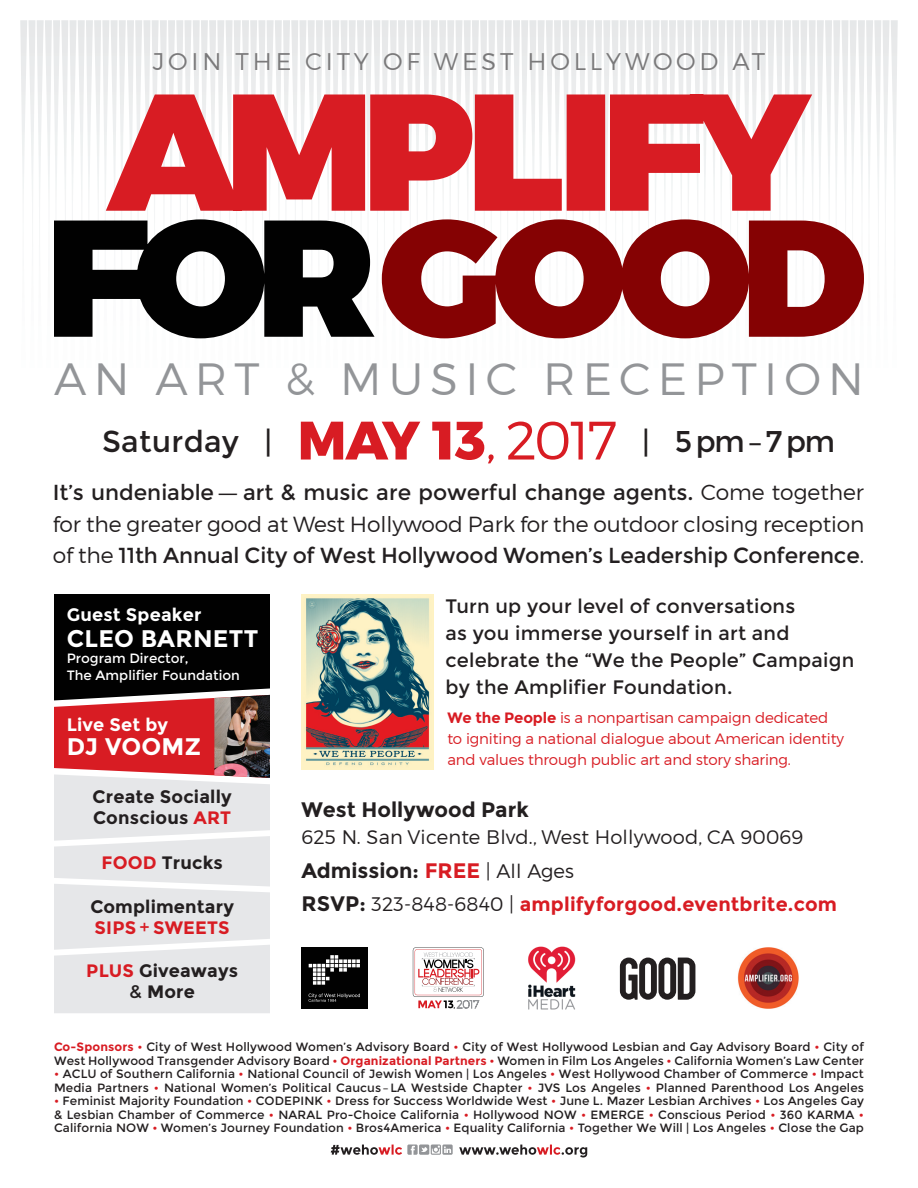
<style>
.page{position:relative;width:918px;height:1188px;background:#fff}
.page>*{position:absolute;margin:0;border:0;box-sizing:border-box;transform-origin:0 0}
.t1{font:300 45px "Montserrat";letter-spacing:.16em;color:#939598}
.t2{font:30px "Montserrat";letter-spacing:.01em;color:#231f20}
.t3{font:300 24px "Montserrat";letter-spacing:.16em;color:#7a797a}
.t4{font:700 24px "Montserrat";letter-spacing:.01em;color:#fff}
.t5{font:21.75px/31.5px "Montserrat";letter-spacing:-.005em;color:#231f20;text-align:justify}
.t6{font:700 21px "Montserrat";color:#231f20}
.t7{font:19.5px/27px "Montserrat";letter-spacing:.01em;color:#231f20}
.t8{font:700 19.5px "Montserrat";letter-spacing:.01em;color:#d81c23}
.t9{font:300 19.5px "Montserrat";letter-spacing:.01em;color:#231f20}
.t10{font:700 18px/21px "Montserrat";letter-spacing:.01em;color:#231f20}
.t11{font:700 18px "Montserrat";letter-spacing:.01em;color:#fff}
.t12{font:300 15px/21px "Montserrat";letter-spacing:-.01em;color:#d81c23}
.t13{font:13.5px/16.5px "Montserrat";color:#fff}
.t14{font:12px/13.5px "Montserrat";letter-spacing:.01em;color:#231f20}
.s1{font-weight:800;font-size:54px;color:#d81c23}
.s2{font-weight:300;font-size:54px;color:#d81c23}
.s3{font-weight:300}
.s4{color:#d81c23}
.s5{font-weight:400;color:#d81c23}
.s6{font-weight:400}
.s7{font-weight:700}
.s8{font-weight:300;font-size:19.5px}
.s9{font-size:21px;color:#231f20}
.s10{font-weight:300;color:#231f20}
.s11{font-weight:700;color:#d81c23}
</style>
<div class="page">
<svg style="left:727px;top:20px;width:171px;height:199px"></svg>
<svg style="left:382px;top:219px;width:482px;height:119px;fill:#850203"></svg>
<svg style="left:54px;top:219px;width:321px;height:119px"></svg>
<svg style="left:106px;top:95px;width:706px;height:116px;fill:#d81c23"></svg>
<img style="left:738px;top:947px;width:61px;height:62px">
<div style="left:302px;top:947px;width:66px;height:62px;background:#010101"></div>
<svg style="left:309px;top:994px;width:51px;height:8px"></svg>
<svg style="left:309px;top:955px;width:51px;height:30px"></svg>
<img style="left:528px;top:946px;width:48px;height:64px">
<svg style="left:620px;top:958px;width:75px;height:42px"></svg>
<svg style="left:413px;top:947px;width:71px;height:62px"></svg>
<svg style="left:54px;top:594px;width:216px;height:419px;background:#a99193"></svg>
<img style="left:302px;top:594px;width:131px;height:176px">
<svg style="left:459px;top:1145px;width:128px;height:13px"></svg>
<svg style="left:331px;top:1145px;width:122px;height:10px"></svg>
<h3 class="t3" style="left:153px;top:47px;width:614px">JOIN THE CITY OF WEST HOLLYWOOD AT</h3>
<h1 class="t1" style="left:54px;top:351px;width:811px">AN ART &amp; MUSIC RECEPTION</h1>
<h2 class="t2" style="left:102px;top:424px;width:735px">Saturday | <span class="s1">MAY 13</span><span class="s2">, 2017</span> | 5 pm – 7 pm</h2>
<h3 class="t5" style="left:53px;top:477px;width:813px">It’s undeniable—art &amp; music are powerful change agents. <span class="s3">Come together for the greater good at West Hollywood Park for the outdoor closing reception of the</span> 11th Annual City of West Hollywood Women’s Leadership Conference<span class="s3">.</span></h3>
<h3 class="t11" style="left:67px;top:604px;width:136px">Guest Speaker</h3>
<h3 class="t4" style="left:67px;top:624px;width:193px">CLEO BARNETT</h3>
<p class="t13" style="left:67px;top:651px;width:175px">Program Director,<br>The Amplifier Foundation</p>
<h3 class="t11" style="left:67px;top:714px;width:103px">Live Set by</h3>
<h3 class="t4" style="left:67px;top:732px;width:136px">DJ VOOMZ</h3>
<h3 class="t10" style="left:93px;top:787px;width:141px">Create Socially<br>Conscious <span class="s4">ART</span></h3>
<h3 class="t10" style="left:101px;top:853px;width:123px"><span class="s4">FOOD</span> Trucks</h3>
<h3 class="t10" style="left:90px;top:896px;width:145px">Complimentary<br><span class="s4">SIPS</span> <span class="s5">+</span> <span class="s4">SWEETS</span></h3>
<h3 class="t10" style="left:86px;top:961px;width:153px;text-align:center"><span class="s4">PLUS</span> Giveaways <span class="s6">&amp;</span> More</h3>
<h3 class="t7" style="left:446px;top:593px;width:410px">Turn up your level of conversations<br>as you immerse yourself in art and celebrate the “We the People” Campaign by the Amplifier Foundation.</h3>
<p class="t12" style="left:447px;top:707px;width:398px"><span class="s7">We the People</span> is a nonpartisan campaign dedicated to igniting a national dialogue about American identity and values through public art and story sharing.</p>
<h3 class="t6" style="left:302px;top:797px;width:229px">West Hollywood Park</h3>
<h3 class="t9" style="left:302px;top:825px;width:503px">625 N. San Vicente Blvd., West Hollywood, CA 90069</h3>
<h3 class="t6" style="left:302px;top:858px;width:274px">Admission: <span class="s4">FREE</span> <span class="s8">| All Ages</span></h3>
<h3 class="t8" style="left:302px;top:893px;width:537px"><span class="s9">RSVP:</span> <span class="s10">323-848-6840 |</span> amplifyforgood.eventbrite.com</h3>
<p class="t14" style="left:54px;top:1040px;width:812px"><span class="s11">Co-Sponsors</span> <span class="s4">•</span> City of West Hollywood Women’s Advisory Board <span class="s4">•</span> City of West Hollywood Lesbian and Gay Advisory Board <span class="s4">•</span> City of<br>West Hollywood Transgender Advisory Board <span class="s4">•</span> <span class="s11">Organizational Partners</span> <span class="s4">•</span> Women in Film Los Angeles <span class="s4">•</span> California Women’s Law Center</p>
<p class="t14" style="left:54px;top:1067px;width:812px"><span class="s4">•</span> ACLU of Southern California <span class="s4">•</span> National Council of Jewish Women | Los Angeles <span class="s4">•</span> West Hollywood Chamber of Commerce <span class="s4">•</span> Impact<br>Media Partners <span class="s4">•</span> National Women’s Political Caucus–LA Westside Chapter <span class="s4">•</span> JVS Los Angeles <span class="s4">•</span> Planned Parenthood Los Angeles</p>
<p class="t14" style="left:54px;top:1094px;width:811px;text-align:justify"><span class="s4">•</span> Feminist Majority Foundation <span class="s4">•</span> CODEPINK <span class="s4">•</span> Dress for Success Worldwide West <span class="s4">•</span> June L. Mazer Lesbian Archives <span class="s4">•</span> Los Angeles Gay &amp; Lesbian Chamber of Commerce <span class="s4">•</span> NARAL Pro-Choice California <span class="s4">•</span> Hollywood NOW <span class="s4">•</span> EMERGE <span class="s4">•</span> Conscious Period <span class="s4">•</span> 360 KARMA <span class="s4">• </span>California NOW <span class="s4">•</span> Women’s Journey Foundation <span class="s4">•</span> Bros4America <span class="s4">•</span> Equality California <span class="s4">•</span> Together We Will | Los Angeles <span class="s4">•</span> Close the Gap</p>
</div>
